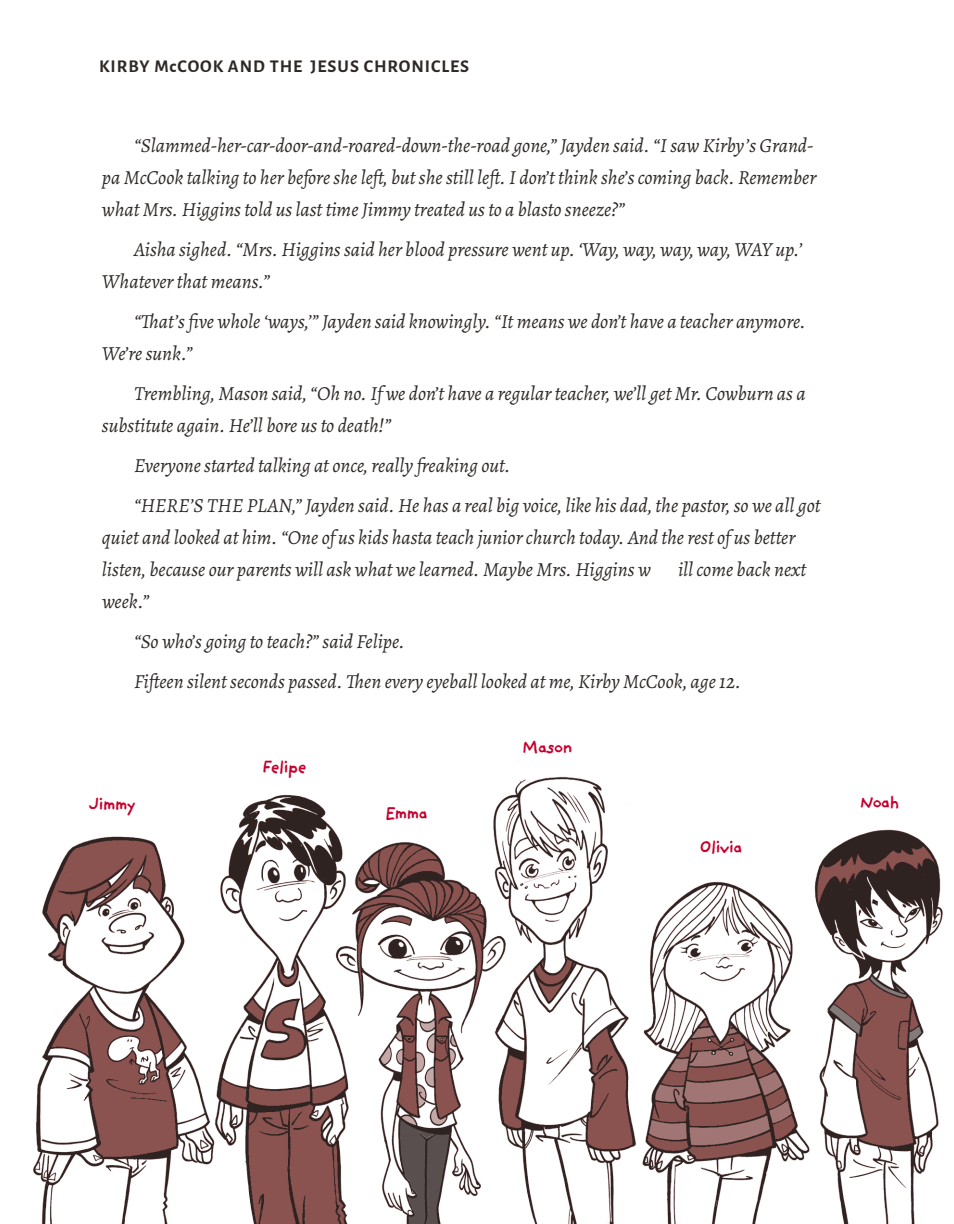
<style>
.page{position:relative;width:954px;height:1224px;background:#fff}
.page>*{position:absolute;margin:0;border:0;box-sizing:border-box;transform-origin:0 0}
.t1{font:italic 20px/32px "Alegreya";color:#2e2926}
.t2{font:700 18px "Alegreya Sans";letter-spacing:.055em;color:#2e2926}
.t3{font:700 18px "Providence Sans Pro";letter-spacing:-.085em;color:#c5002e}
</style>
<div class="page">
<img style="left:33px;top:776px;width:910px;height:448px">
<p class="t2" style="left:99px;top:53px;width:372px">KIRBY McCOOK AND THE JESUS CHRONICLES</p>
<p class="t1" style="left:102px;top:129px;width:716px;text-indent:32px">“Slammed-her-car-door-and-roared-down-the-road gone,” Jayden said. “I saw Kirby’s Grand&shy;pa McCook talking to her before she left, but she still left. I don’t think she’s coming back. Remember what Mrs. Higgins told us last time Jimmy treated us to a blasto sneeze?”</p>
<p class="t1" style="left:102px;top:233px;width:702px;text-indent:32px">Aisha sighed. “Mrs. Higgins said her blood pressure went up. ‘Way, way, way, way, WAY up.’<br>Whatever that means.”</p>
<p class="t1" style="left:102px;top:305px;width:705px;text-indent:32px">“That’s five whole ‘ways,’” Jayden said knowingly. “It means we don’t have a teacher anymore.<br>We’re sunk.”</p>
<p class="t1" style="left:102px;top:377px;width:705px;text-indent:32px">Trembling, Mason said, “Oh no. If we don’t have a regular teacher, we’ll get Mr. Cowburn as a substitute again. He’ll bore us to death!”</p>
<p class="t1" style="left:134px;top:445px;width:688px;line-height:40px">Everyone started talking at once, really freaking out.<br>“HERE’S THE PLAN,” Jayden said. He has a real big voice, like his dad, the pastor, so we all got</p>
<p class="t1" style="left:102px;top:521px;width:695px">quiet and looked at him. “One of us kids hasta teach junior church today. And the rest of us better listen, because our parents will ask what we learned. Maybe Mrs. Higgins w</p>
<p class="t1" style="left:678px;top:553px;width:130px">ill come back next</p>
<p class="t1" style="left:134px;top:581px;width:609px;line-height:40px;text-indent:-32px">week.”<br>“So who’s going to teach?” said Felipe.<br>Fifteen silent seconds passed. Then every eyeball looked at me, Kirby McCook, age 12.</p>
<p class="t3" style="left:261px;top:757px;width:47px">Felipe</p>
<p class="t3" style="left:522px;top:736px;width:53px">Mason</p>
<p class="t3" style="left:88px;top:794px;width:49px">Jimmy</p>
<p class="t3" style="left:859px;top:792px;width:42px">Noah</p>
<p class="t3" style="left:385px;top:802px;width:45px">Emma</p>
<p class="t3" style="left:699px;top:837px;width:45px">Olivia</p>
</div>
